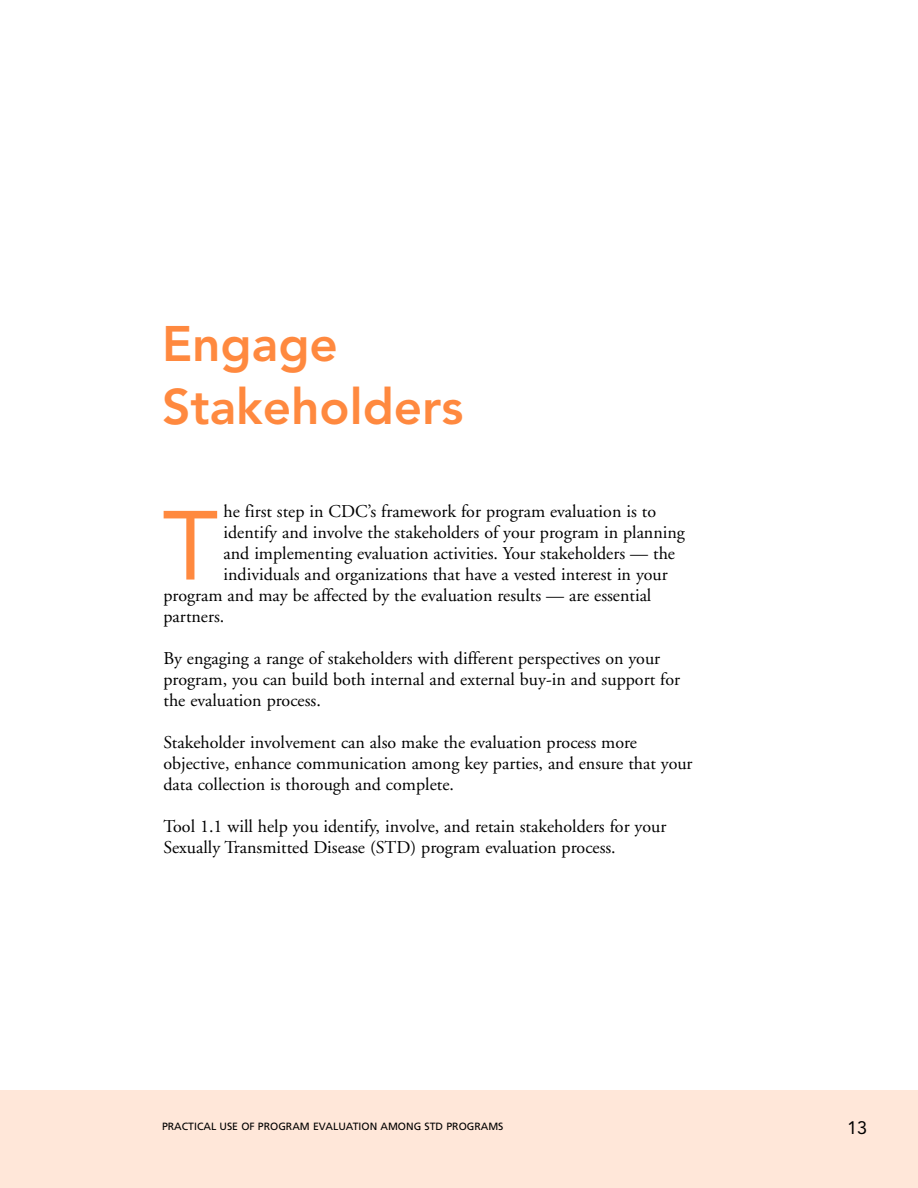
<style>
.page{position:relative;width:918px;height:1188px;background:#fff}
.page>*{position:absolute;margin:0;border:0;box-sizing:border-box;transform-origin:0 0}
.t1{font:97.05px "Avenir";color:#ff893f}
.t2{font:800 49.5px/63px "Avenir";color:#ff893f}
.t3{font:18px/21px "Adobe Garamond";color:#000}
.t4{font:18px "Avenir";color:#000}
.t5{font:10.5px "Frutiger";color:#000}
</style>
<div class="page">
<div style="left:0;top:1090px;width:918px;height:98px;background:#ffe7d9"></div>
<h2 class="t2" style="left:162px;top:316px;width:303px">Engage<br>Stakeholders</h2>
<h1 class="t1" style="left:163px;top:506px;width:57px">T</h1>
<p class="t3" style="left:224px;top:502px;width:434px">he first step in CDC’s framework for program evaluation is to</p>
<p class="t3" style="left:224px;top:523px;width:463px">identify and involve the stakeholders of your program in planning</p>
<p class="t3" style="left:224px;top:544px;width:453px">and implementing evaluation activities. Your stakeholders — the</p>
<p class="t3" style="left:224px;top:565px;width:446px">individuals and organizations that have a vested interest in your</p>
<p class="t3" style="left:164px;top:586px;width:489px">program and may be affected by the evaluation results — are essential</p>
<p class="t3" style="left:164px;top:607px;width:62px">partners.</p>
<p class="t3" style="left:164px;top:649px;width:518px">By engaging a range of stakeholders with different perspectives on your program, you can build both internal and external buy-in and support for the evaluation process.</p>
<p class="t3" style="left:164px;top:733px;width:531px">Stakeholder involvement can also make the evaluation process more objective, enhance communication among key parties, and ensure that your data collection is thorough and complete.</p>
<p class="t3" style="left:164px;top:817px;width:504px">Tool 1.1 will help you identify, involve, and retain stakeholders for your<br>Sexually Transmitted Disease (STD) program evaluation process.</p>
<p class="t5" style="left:162px;top:1122px;width:343px">PRACTICAL USE OF PROGRAM EVALUATION AMONG STD PROGRAMS</p>
<p class="t4" style="left:847px;top:1120px;width:22px">13</p>
</div>
